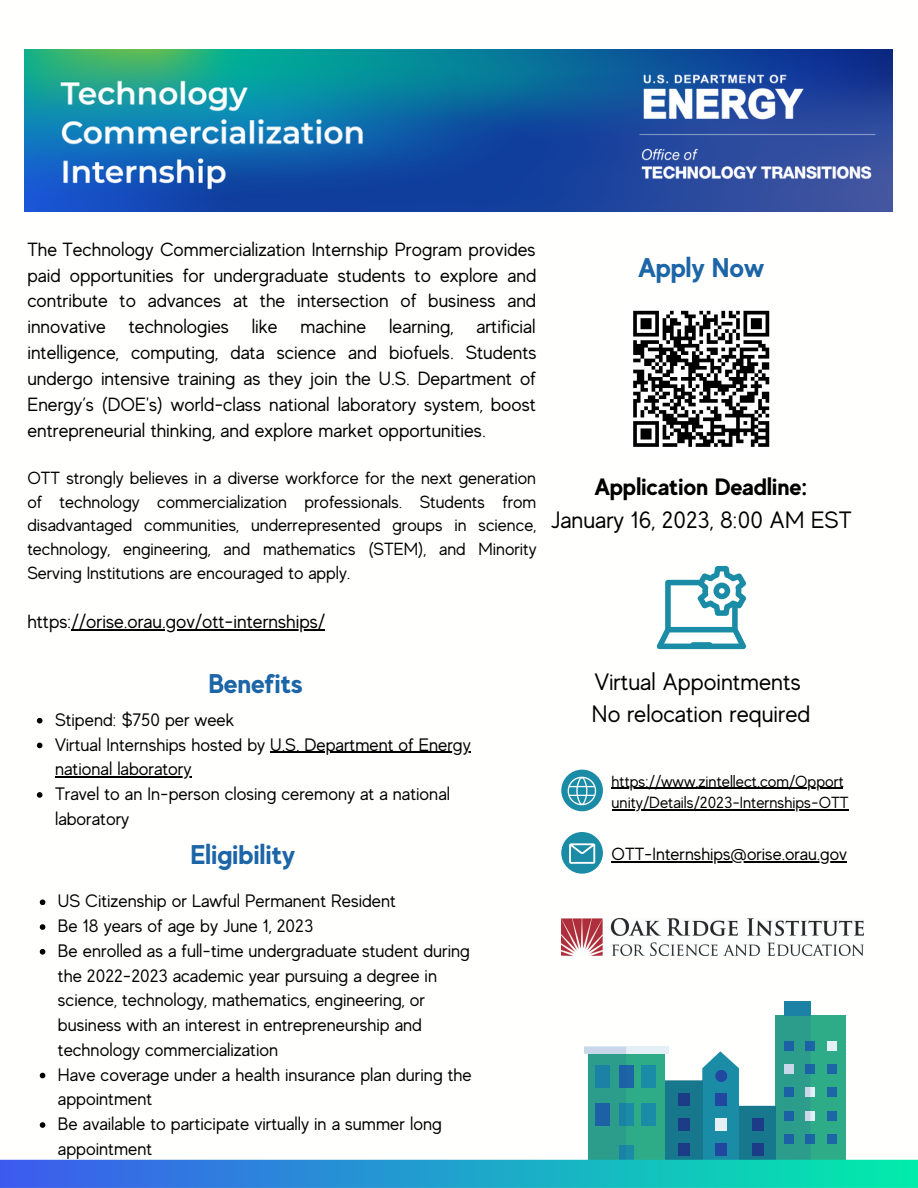
<style>
.page{position:relative;width:918px;height:1188px;background:#fff}
.page>*{position:absolute;margin:0;border:0;box-sizing:border-box;transform-origin:0 0}
.t1{font:700 27px "MADE Evolve Sans";color:#1c65a7}
.t2{font:23.7px/32.7px "MADE Evolve Sans";color:#000}
.t3{font:700 23.7px "MADE Evolve Sans";color:#000}
.t4{font:19.05px/25.8px "MADE Evolve Sans";color:#000;text-align:justify}
.t5{font:18px/24.8px "MADE Evolve Sans";color:#000}
.t6{font:17.55px/23.7px "MADE Evolve Sans";color:#000;text-align:justify}
.t7{font:16.05px/21.3px "MADE Evolve Sans";color:#000}
</style>
<div class="page">
<img style="left:24px;top:49px;width:869px;height:162px">
<img style="left:637px;top:69px;width:239px;height:123px">
<svg style="left:633px;top:310px;width:137px;height:137px"></svg>
<svg style="left:656px;top:566px;width:90px;height:83px"></svg>
<div style="left:561px;top:832px;width:42px;height:42px;background:#1a8ca6;border-radius:50%"></div>
<svg style="left:569px;top:843px;width:26px;height:21px"></svg>
<div style="left:561px;top:770px;width:42px;height:41px;background:#1a8ca6;border-radius:50%"></div>
<svg style="left:568px;top:777px;width:28px;height:28px"></svg>
<img style="left:561px;top:919px;width:303px;height:37px">
<hr style="left:72px;top:629px;width:253px;height:1px;background:#000">
<svg style="left:37px;top:718px;width:5px;height:6px"></svg>
<svg style="left:37px;top:743px;width:5px;height:5px"></svg>
<hr style="left:270px;top:752px;width:201px;height:1px;background:#000">
<hr style="left:55px;top:776px;width:136px;height:2px;background:#000">
<svg style="left:37px;top:792px;width:5px;height:6px"></svg>
<svg style="left:40px;top:899px;width:5px;height:6px"></svg>
<svg style="left:40px;top:924px;width:5px;height:6px"></svg>
<svg style="left:40px;top:949px;width:5px;height:6px"></svg>
<svg style="left:0;top:1001px;width:918px;height:187px"></svg>
<hr style="left:612px;top:788px;width:231px;height:1px;background:#000">
<hr style="left:612px;top:809px;width:237px;height:1px;background:#000">
<hr style="left:612px;top:861px;width:235px;height:1px;background:#000">
<p class="t4" style="left:27px;top:236px;width:511px">The Technology Commercialization Internship Program provides paid opportunities for undergraduate students to explore and contribute to advances at the intersection of business and innovative technologies like machine learning, artificial intelligence, computing, data science and biofuels. Students undergo intensive training as they join the U.S. Department of Energy’s (DOE's) world-class national laboratory system, boost entrepreneurial thinking, and explore market opportunities.</p>
<p class="t6" style="left:27px;top:466px;width:511px">OTT strongly believes in a diverse workforce for the next generation of technology commercialization professionals. Students from disadvantaged communities, underrepresented groups in science, technology, engineering, and mathematics (STEM), and Minority Serving Institutions are encouraged to apply.</p>
<p class="t4" style="left:27px;top:609px;width:299px">https://orise.orau.gov/ott-internships/</p>
<h1 class="t1" style="left:638px;top:252px;width:128px">Apply Now</h1>
<h2 class="t3" style="left:594px;top:473px;width:215px">Application Deadline:</h2>
<h2 class="t2" style="left:551px;top:504px;width:302px">January 16, 2023, 8:00 AM EST</h2>
<h1 class="t1" style="left:208px;top:668px;width:96px">Benefits</h1>
<p class="t5" style="left:55px;top:707px;width:417px">Stipend: $750 per week<br>Virtual Internships hosted by U.S. Department of Energy national laboratory<br>Travel to an In-person closing ceremony at a national laboratory</p>
<h1 class="t1" style="left:190px;top:838px;width:106px">Eligibility</h1>
<p class="t5" style="left:58px;top:889px;width:415px">US Citizenship or Lawful Permanent Resident<br>Be 18 years of age by June 1, 2023<br>Be enrolled as a full-time undergraduate student during the 2022-2023 academic year pursuing a degree in science, technology, mathematics, engineering, or business with an interest in entrepreneurship and technology commercialization<br>Have coverage under a health insurance plan during the appointment<br>Be available to participate virtually in a summer long appointment</p>
<h2 class="t2" style="left:592px;top:666px;width:220px">Virtual Appointments<br>No relocation required</h2>
<p class="t7" style="left:612px;top:771px;width:238px">https://www.zintellect.com/Opport unity/Details/2023-Internships-OTT</p>
<p class="t6" style="left:612px;top:842px;width:237px">OTT-Internships@orise.orau.gov</p>
</div>
